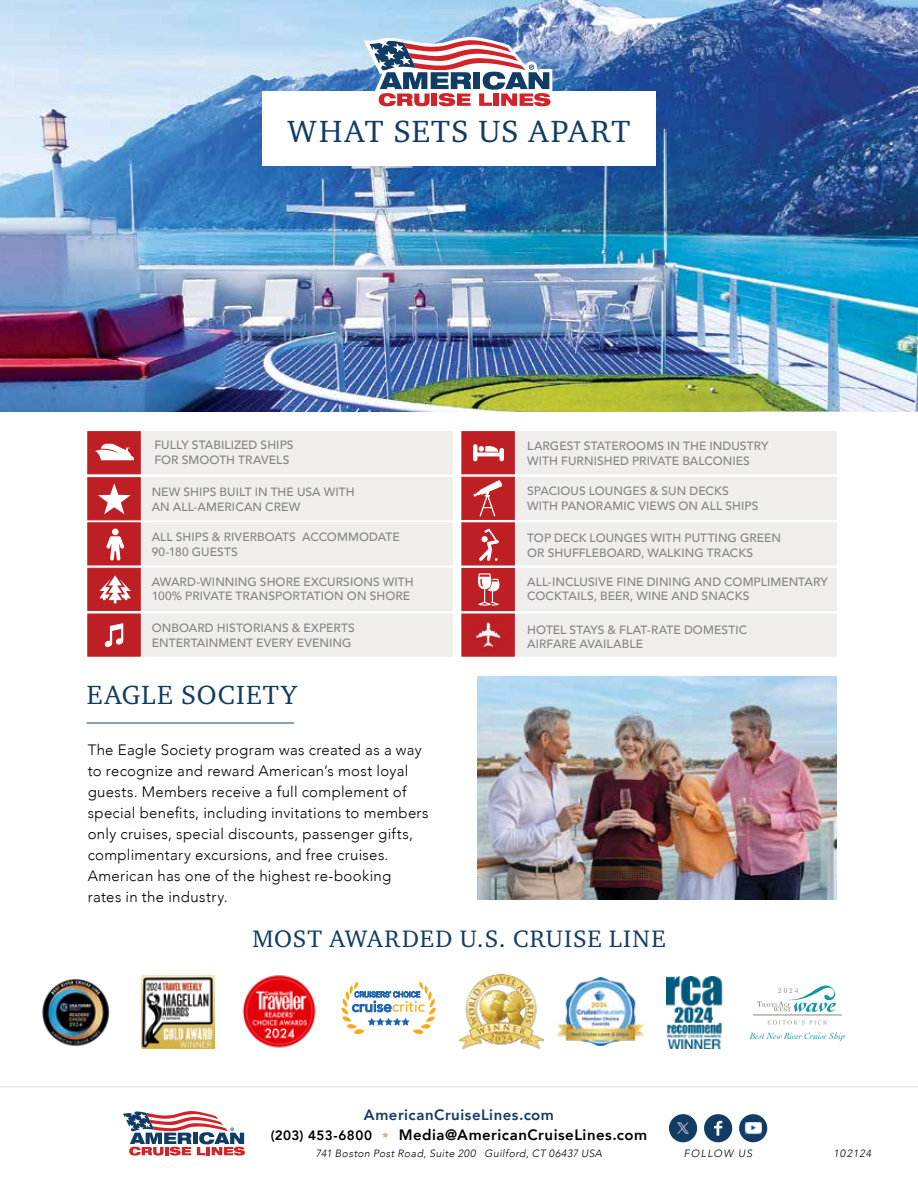
<style>
.page{position:relative;width:918px;height:1188px;background:#fff}
.page>*{position:absolute;margin:0;border:0;box-sizing:border-box;transform-origin:0 0}
.t1{font:31.5px "Charter ITC Pro";letter-spacing:.04em;color:#123c63}
.t2{font:27px "Charter ITC Pro";letter-spacing:.045em;color:#123c63}
.t3{font:24.45px "Charter ITC Pro";letter-spacing:.035em;color:#123c63}
.t4{font:300 15px/21px "Avenir";letter-spacing:.02em;color:#000}
.t5{font:800 15px "Avenir";letter-spacing:.03em;color:#000}
.t6{font:800 15px "Avenir";letter-spacing:.03em;color:#123c63}
.t7{font:800 13.5px "Avenir";letter-spacing:.025em;color:#000}
.t8{font:500 12px/15px "Avenir";letter-spacing:.005em;color:#838484}
.t9{font:italic 300 10.5px "Avenir";letter-spacing:.045em;color:#000}
.t10{font:italic 300 10.5px "Avenir";letter-spacing:.115em;color:#000}
.t11{font:italic 9.45px "Cochin LT Std";color:#1098a5}
.t12{font:7.65px "Roboto";color:#2163af}
.t13{font:7.5px "Cochin LT Std";color:#8a8479}
</style>
<div class="page">
<svg style="left:123px;top:1111px;width:122px;height:45px"></svg>
<div style="left:669px;top:1114px;width:28px;height:28px;background:#123c63;border-radius:50%"></div>
<div style="left:704px;top:1114px;width:28px;height:28px;background:#123c63;border-radius:50%"></div>
<svg style="left:714px;top:1121px;width:8px;height:15px"></svg>
<div style="left:739px;top:1114px;width:28px;height:28px;background:#123c63;border-radius:50%"></div>
<hr style="left:0;top:1087px;width:918px;height:1px;background:#dcddde">
<img style="left:745px;top:1122px;width:17px;height:12px">
<img style="left:676px;top:1122px;width:13px;height:12px">
<img style="left:477px;top:676px;width:360px;height:224px">
<div style="left:516px;top:431px;width:321px;height:43px;background:#efeeed"></div>
<div style="left:461px;top:431px;width:54px;height:43px;background:#be1f24;border:1px solid #be1f24"></div>
<svg style="left:473px;top:444px;width:31px;height:17px"></svg>
<div style="left:516px;top:614px;width:321px;height:43px;background:#efeeed"></div>
<div style="left:461px;top:614px;width:54px;height:43px;background:#be1f24;border:1px solid #be1f24"></div>
<div style="left:141px;top:477px;width:312px;height:43px;background:#efeeed"></div>
<div style="left:87px;top:477px;width:54px;height:43px;background:#be1f24;border:1px solid #be1f24"></div>
<svg style="left:98px;top:483px;width:33px;height:31px"></svg>
<div style="left:141px;top:568px;width:312px;height:43px;background:#efeeed"></div>
<div style="left:87px;top:568px;width:54px;height:43px;background:#be1f24;border:1px solid #be1f24"></div>
<svg style="left:99px;top:575px;width:32px;height:28px"></svg>
<div style="left:513px;top:522px;width:324px;height:44px;background:#efeeed"></div>
<div style="left:461px;top:522px;width:54px;height:44px;background:#be1f24;border:1px solid #be1f24"></div>
<svg style="left:479px;top:529px;width:20px;height:32px"></svg>
<div style="left:516px;top:477px;width:321px;height:43px;background:#efeeed"></div>
<div style="left:461px;top:477px;width:54px;height:43px;background:#be1f24;border:1px solid #be1f24"></div>
<svg style="left:474px;top:480px;width:28px;height:37px"></svg>
<div style="left:513px;top:568px;width:324px;height:43px;background:#efeeed"></div>
<div style="left:461px;top:568px;width:54px;height:43px;background:#be1f24;border:1px solid #be1f24"></div>
<div style="left:141px;top:614px;width:312px;height:43px;background:#efeeed"></div>
<div style="left:87px;top:614px;width:54px;height:43px;background:#be1f24;border:1px solid #be1f24"></div>
<svg style="left:104px;top:623px;width:19px;height:24px"></svg>
<img style="left:0;top:0;width:918px;height:411px">
<div style="left:141px;top:431px;width:312px;height:43px;background:#efeeed"></div>
<div style="left:87px;top:431px;width:54px;height:43px;background:#be1f24;border:1px solid #be1f24"></div>
<div style="left:262px;top:92px;width:394px;height:74px;background:#fff"></div>
<svg style="left:95px;top:444px;width:39px;height:16px"></svg>
<div style="left:141px;top:522px;width:312px;height:44px;background:#efeeed"></div>
<div style="left:87px;top:522px;width:54px;height:44px;background:#be1f24;border:1px solid #be1f24"></div>
<div style="left:112px;top:529px;width:7px;height:6px;background:#fff;border-radius:50%"></div>
<svg style="left:106px;top:536px;width:18px;height:25px"></svg>
<hr style="left:87px;top:723px;width:207px;height:1px;background:#123c63">
<svg style="left:477px;top:573px;width:23px;height:33px"></svg>
<img style="left:242px;top:975px;width:74px;height:73px">
<img style="left:557px;top:977px;width:87px;height:69px">
<img style="left:141px;top:976px;width:74px;height:73px">
<img style="left:42px;top:979px;width:69px;height:67px">
<svg style="left:342px;top:982px;width:94px;height:52px"></svg>
<img style="left:666px;top:977px;width:57px;height:71px">
<img style="left:458px;top:974px;width:85px;height:76px">
<hr style="left:753px;top:1015px;width:89px;height:1px;background:#8b8a7c">
<svg style="left:767px;top:1020px;width:60px;height:4px"></svg>
<svg style="left:757px;top:985px;width:79px;height:27px"></svg>
<img style="left:471px;top:622px;width:31px;height:30px">
<svg style="left:364px;top:37px;width:189px;height:70px"></svg>
<h1 class="t1" style="left:288px;top:111px;width:344px">WHAT SETS US APART</h1>
<p class="t8" style="left:154px;top:437px;width:141px">FULLY STABILIZED SHIPS<br>FOR SMOOTH TRAVELS</p>
<p class="t8" style="left:527px;top:438px;width:243px">LARGEST STATEROOMS IN THE INDUSTRY<br>WITH FURNISHED PRIVATE BALCONIES</p>
<p class="t8" style="left:152px;top:484px;width:204px">NEW SHIPS BUILT IN THE USA WITH<br>AN ALL-AMERICAN CREW</p>
<p class="t8" style="left:527px;top:483px;width:233px">SPACIOUS LOUNGES &amp; SUN DECKS<br>WITH PANORAMIC VIEWS ON ALL SHIPS</p>
<p class="t8" style="left:152px;top:529px;width:250px">ALL SHIPS &amp; RIVERBOATS ACCOMMODATE<br>90-180 GUESTS</p>
<p class="t8" style="left:527px;top:530px;width:255px;line-height:14.4px">TOP DECK LOUNGES WITH PUTTING GREEN<br>OR SHUFFLEBOARD, WALKING TRACKS</p>
<p class="t8" style="left:152px;top:574px;width:264px;line-height:14.4px">AWARD-WINNING SHORE EXCURSIONS WITH<br>100% PRIVATE TRANSPORTATION ON SHORE</p>
<p class="t8" style="left:527px;top:574px;width:302px;line-height:14.4px">ALL-INCLUSIVE FINE DINING AND COMPLIMENTARY<br>COCKTAILS, BEER, WINE AND SNACKS</p>
<p class="t8" style="left:152px;top:620px;width:204px">ONBOARD HISTORIANS &amp; EXPERTS<br>ENTERTAINMENT EVERY EVENING</p>
<p class="t8" style="left:527px;top:622px;width:222px;line-height:14.4px">HOTEL STAYS &amp; FLAT-RATE DOMESTIC<br>AIRFARE AVAILABLE</p>
<h2 class="t2" style="left:87px;top:678px;width:212px">EAGLE SOCIETY</h2>
<p class="t4" style="left:88px;top:739px;width:342px">The Eagle Society program was created as a way to recognize and reward American’s most loyal guests. Members receive a full complement of special benefits, including invitations to members only cruises, special discounts, passenger gifts, complimentary excursions, and free cruises.<br>American has one of the highest re-booking rates in the industry.</p>
<h3 class="t3" style="left:252px;top:924px;width:415px">MOST AWARDED U.S. CRUISE LINE</h3>
<p class="t12" style="left:354px;top:990px;width:67px">CRUISERS’ CHOICE</p>
<p class="t13" style="left:778px;top:987px;width:22px">2024</p>
<p class="t11" style="left:750px;top:1031px;width:97px">Best New River Cruise Ship</p>
<p class="t6" style="left:364px;top:1103px;width:192px">AmericanCruiseLines.com</p>
<p class="t7" style="left:271px;top:1125px;width:103px">(203) 453-6800</p>
<p class="t5" style="left:399px;top:1123px;width:250px">Media@AmericanCruiseLines.com</p>
<p class="t9" style="left:316px;top:1147px;width:288px">741 Boston Post Road, Suite 200 Guilford, CT 06437 USA</p>
<p class="t10" style="left:684px;top:1147px;width:70px">FOLLOW US</p>
<p class="t9" style="left:834px;top:1147px;width:39px">102124</p>
</div>
